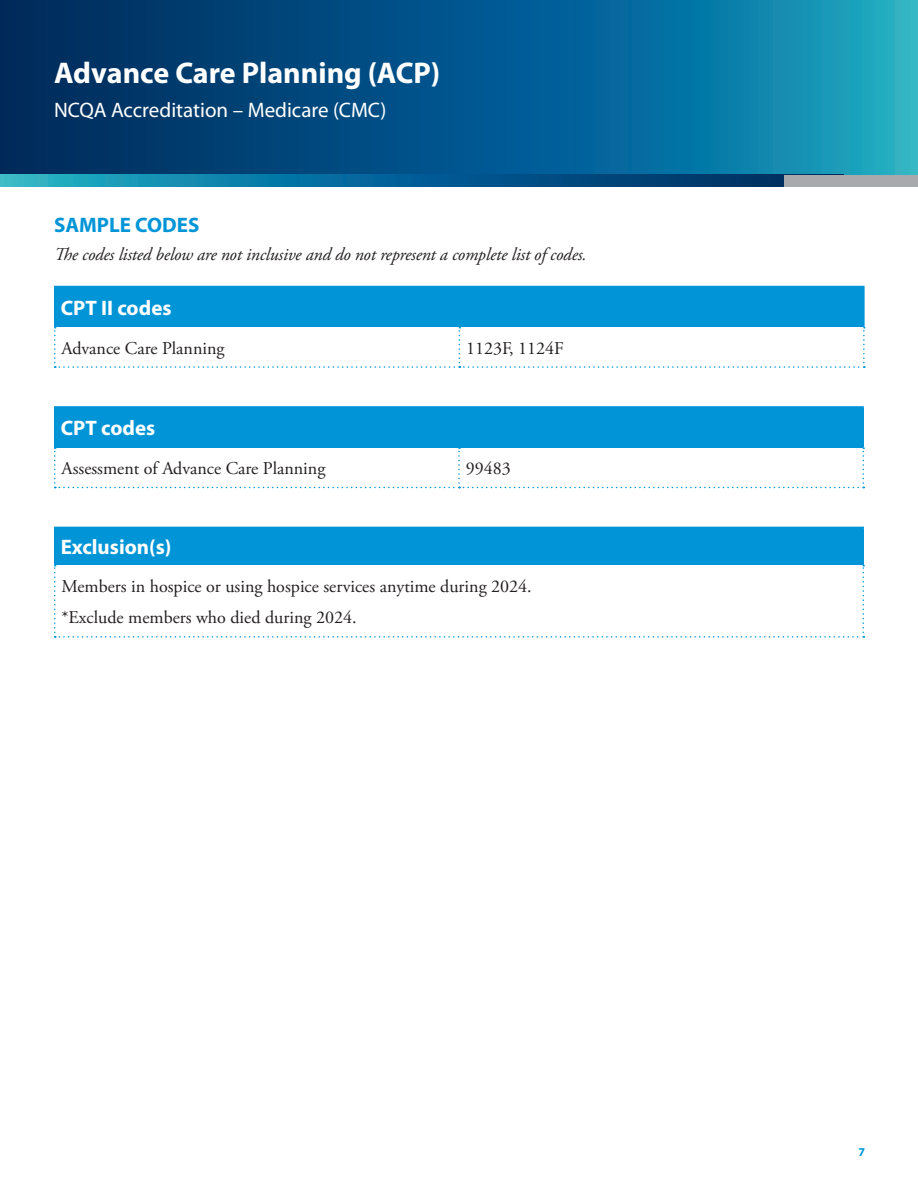
<style>
.page{position:relative;width:918px;height:1188px;background:#fff}
.page>*{position:absolute;margin:0;border:0;box-sizing:border-box;transform-origin:0 0}
.t1{font:700 30px "Myriad Pro";color:#fff}
.t2{font:21px "Myriad Pro";color:#fff}
.t3{font:700 21px "Myriad Pro";color:#fff}
.t4{font:700 21px "Myriad Pro";color:#0195d7}
.t5{font:18px/31.8px "Adobe Garamond Pro";color:#231f20}
.t6{font:italic 18px "Adobe Garamond Pro";letter-spacing:-.01em;color:#231f20}
.t7{font:700 12px "Myriad Pro";color:#0195d7}
</style>
<div class="page">
<svg style="left:0;top:0;width:918px;height:175px;background:#065d8d"></svg>
<svg style="left:0;top:175px;width:784px;height:11px;background:#096996"></svg>
<div style="left:784px;top:175px;width:134px;height:11px;background:#a8a9ad"></div>
<div style="left:55px;top:286px;width:809px;height:41px;background:#0195d7"></div>
<hr style="left:54px;top:286px;width:405px;height:1px;background:#0195d7">
<hr style="left:54px;top:287px;width:2px;height:40px;background:#0195d7">
<hr style="left:459px;top:286px;width:406px;height:1px;background:#0195d7">
<hr style="left:863px;top:287px;width:2px;height:40px;background:#0195d7">
<svg style="left:54px;top:327px;width:811px;height:41px"></svg>
<div style="left:55px;top:407px;width:808px;height:40px;background:#0195d7"></div>
<hr style="left:54px;top:406px;width:405px;height:2px;background:#0195d7">
<hr style="left:54px;top:408px;width:2px;height:39px;background:#0195d7">
<hr style="left:459px;top:406px;width:405px;height:2px;background:#0195d7">
<hr style="left:862px;top:408px;width:2px;height:39px;background:#0195d7">
<svg style="left:54px;top:447px;width:810px;height:41px"></svg>
<div style="left:55px;top:527px;width:808px;height:38px;background:#0195d7"></div>
<hr style="left:54px;top:527px;width:810px;height:1px;background:#0195d7">
<hr style="left:54px;top:528px;width:2px;height:37px;background:#0195d7">
<hr style="left:862px;top:528px;width:2px;height:37px;background:#0195d7">
<svg style="left:54px;top:565px;width:810px;height:73px"></svg>
<h1 class="t1" style="left:54px;top:53px;width:388px">Advance Care Planning (ACP)</h1>
<p class="t2" style="left:54px;top:97px;width:334px">NCQA Accreditation – Medicare (CMC)</p>
<p class="t4" style="left:54px;top:211px;width:147px">SAMPLE CODES</p>
<p class="t6" style="left:54px;top:243px;width:534px">The codes listed below are not inclusive and do not represent a complete list of codes.</p>
<p class="t3" style="left:61px;top:294px;width:112px">CPT II codes</p>
<p class="t5" style="left:62px;top:333px;width:165px">Advance Care Planning</p>
<p class="t5" style="left:466px;top:333px;width:99px">1123F, 1124F</p>
<p class="t3" style="left:61px;top:414px;width:96px">CPT codes</p>
<p class="t5" style="left:62px;top:453px;width:265px">Assessment of Advance Care Planning</p>
<p class="t5" style="left:466px;top:453px;width:46px">99483</p>
<p class="t3" style="left:61px;top:533px;width:112px">Exclusion(s)</p>
<p class="t5" style="left:62px;top:571px;width:472px">Members in hospice or using hospice services anytime during 2024. *Exclude members who died during 2024.</p>
<p class="t7" style="left:858px;top:1144px;width:8px">7</p>
</div>
